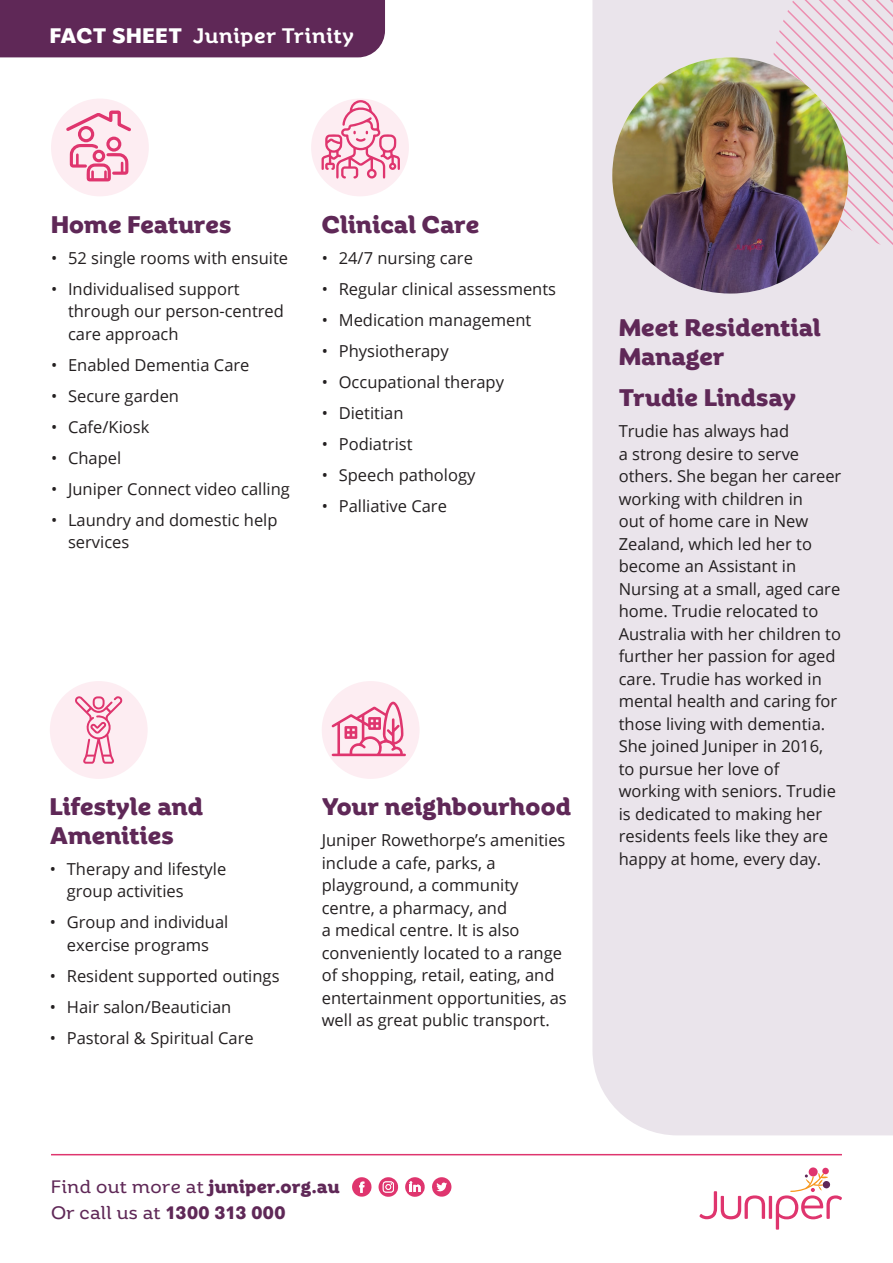
<style>
.page{position:relative;width:893px;height:1263px;background:#fff}
.page>*{position:absolute;margin:0;border:0;box-sizing:border-box;transform-origin:0 0}
.t1{font:700 24px/28.8px "Rhetoric";letter-spacing:.01em;color:#5f2857}
.t2{font:500 21px "Rhetoric";letter-spacing:.03em;color:#fff}
.t3{font:700 18px/25.8px "Rhetoric";letter-spacing:.02em;color:#5f2857}
.t4{font:16.5px/22.5px "Open Sans";color:#231f20}
.s1{font-weight:700}
.s2{font-weight:400}
</style>
<div class="page">
<svg style="left:352px;top:1177px;width:20px;height:20px"></svg>
<svg style="left:379px;top:1177px;width:19px;height:20px"></svg>
<svg style="left:405px;top:1177px;width:20px;height:20px"></svg>
<svg style="left:432px;top:1177px;width:19px;height:20px"></svg>
<div style="left:592px;top:0;width:301px;height:1135px;background:#eae4eb"></div>
<svg style="left:771px;top:0;width:122px;height:256px;background:#ead8e2"></svg>
<img style="left:612px;top:57px;width:236px;height:237px;border-radius:118px">
<div style="left:51px;top:99px;width:98px;height:97px;background:#fdedf2;border-radius:50%"></div>
<div style="left:311px;top:99px;width:98px;height:97px;background:#fdedf2;border-radius:50%"></div>
<div style="left:50px;top:681px;width:98px;height:98px;background:#fdedf2;border-radius:50%"></div>
<div style="left:322px;top:681px;width:98px;height:98px;background:#fdedf2;border-radius:50%"></div>
<svg style="left:66px;top:110px;width:65px;height:71px"></svg>
<svg style="left:75px;top:696px;width:48px;height:68px"></svg>
<svg style="left:332px;top:701px;width:74px;height:55px"></svg>
<svg style="left:322px;top:99px;width:78px;height:79px"></svg>
<hr style="left:51px;top:1154px;width:791px;height:1px;background:#df356e">
<svg style="left:699px;top:1191px;width:66px;height:28px"></svg>
<hr style="left:769px;top:1196px;width:3px;height:23px;background:#df356e">
<svg style="left:808px;top:1167px;width:10px;height:10px"></svg>
<svg style="left:776px;top:1173px;width:66px;height:56px"></svg>
<div style="left:822px;top:1167px;width:7px;height:7px;background:#df356e;border-radius:50%"></div>
<div style="left:0;top:0;width:385px;height:57px;background:#5f2857"></div>
<p class="t2" style="left:50px;top:23px;width:306px"><span class="s1">FACT SHEET</span> Juniper Trinity</p>
<h1 class="t1" style="left:51px;top:209px;width:182px">Home Features</h1>
<p class="t4" style="left:51px;top:246px;width:239px">• 52 single rooms with ensuite</p>
<p class="t4" style="left:68px;top:277px;width:217px;text-indent:-17px">• Individualised support through our person-centred care approach</p>
<p class="t4" style="left:51px;top:353px;width:200px">• Enabled Dementia Care</p>
<p class="t4" style="left:51px;top:384px;width:130px">• Secure garden</p>
<p class="t4" style="left:51px;top:415px;width:100px">• Cafe/Kiosk</p>
<p class="t4" style="left:51px;top:446px;width:72px">• Chapel</p>
<p class="t4" style="left:51px;top:477px;width:240px">• Juniper Connect video calling</p>
<p class="t4" style="left:68px;top:508px;width:211px;text-indent:-17px">• Laundry and domestic help services</p>
<h1 class="t1" style="left:322px;top:209px;width:159px">Clinical Care</h1>
<p class="t4" style="left:322px;top:246px;width:153px">• 24/7 nursing care</p>
<p class="t4" style="left:322px;top:277px;width:236px">• Regular clinical assessments</p>
<p class="t4" style="left:322px;top:308px;width:211px">• Medication management</p>
<p class="t4" style="left:322px;top:339px;width:128px">• Physiotherapy</p>
<p class="t4" style="left:322px;top:370px;width:184px">• Occupational therapy</p>
<p class="t4" style="left:322px;top:401px;width:83px">• Dietitian</p>
<p class="t4" style="left:322px;top:432px;width:92px">• Podiatrist</p>
<p class="t4" style="left:322px;top:463px;width:155px">• Speech pathology</p>
<p class="t4" style="left:322px;top:494px;width:127px">• Palliative Care</p>
<h1 class="t1" style="left:50px;top:792px;width:155px">Lifestyle and<br>Amenities</h1>
<p class="t4" style="left:67px;top:857px;width:161px;text-indent:-17px">• Therapy and lifestyle group activities</p>
<p class="t4" style="left:50px;top:911px;width:180px;text-align:center">• Group and individual exercise programs</p>
<p class="t4" style="left:50px;top:964px;width:231px">• Resident supported outings</p>
<p class="t4" style="left:50px;top:995px;width:183px">• Hair salon/Beautician</p>
<p class="t4" style="left:50px;top:1026px;width:205px">• Pastoral &amp; Spiritual Care</p>
<h1 class="t1" style="left:322px;top:792px;width:251px">Your neighbourhood</h1>
<p class="t4" style="left:322px;top:828px;width:247px">Juniper Rowethorpe’s amenities include a cafe, parks, a playground, a community centre, a pharmacy, and<br>a medical centre. It is also conveniently located to a range of shopping, retail, eating, and entertainment opportunities, as well as great public transport.</p>
<h1 class="t1" style="left:619px;top:313px;width:203px">Meet Residential<br>Manager</h1>
<h1 class="t1" style="left:619px;top:383px;width:179px">Trudie Lindsay</h1>
<p class="t4" style="left:619px;top:420px;width:224px">Trudie has always had<br>a strong desire to serve others. She began her career working with children in<br>out of home care in New<br>Zealand, which led her to become an Assistant in<br>Nursing at a small, aged care home. Trudie relocated to<br>Australia with her children to further her passion for aged care. Trudie has worked in mental health and caring for those living with dementia.<br>She joined Juniper in 2016, to pursue her love of working with seniors. Trudie is dedicated to making her residents feels like they are happy at home, every day.</p>
<p class="t3" style="left:51px;top:1173px;width:290px"><span class="s2">Find out more at</span> juniper.org.au<br><span class="s2">Or call us at</span> 1300 313 000</p>
</div>
